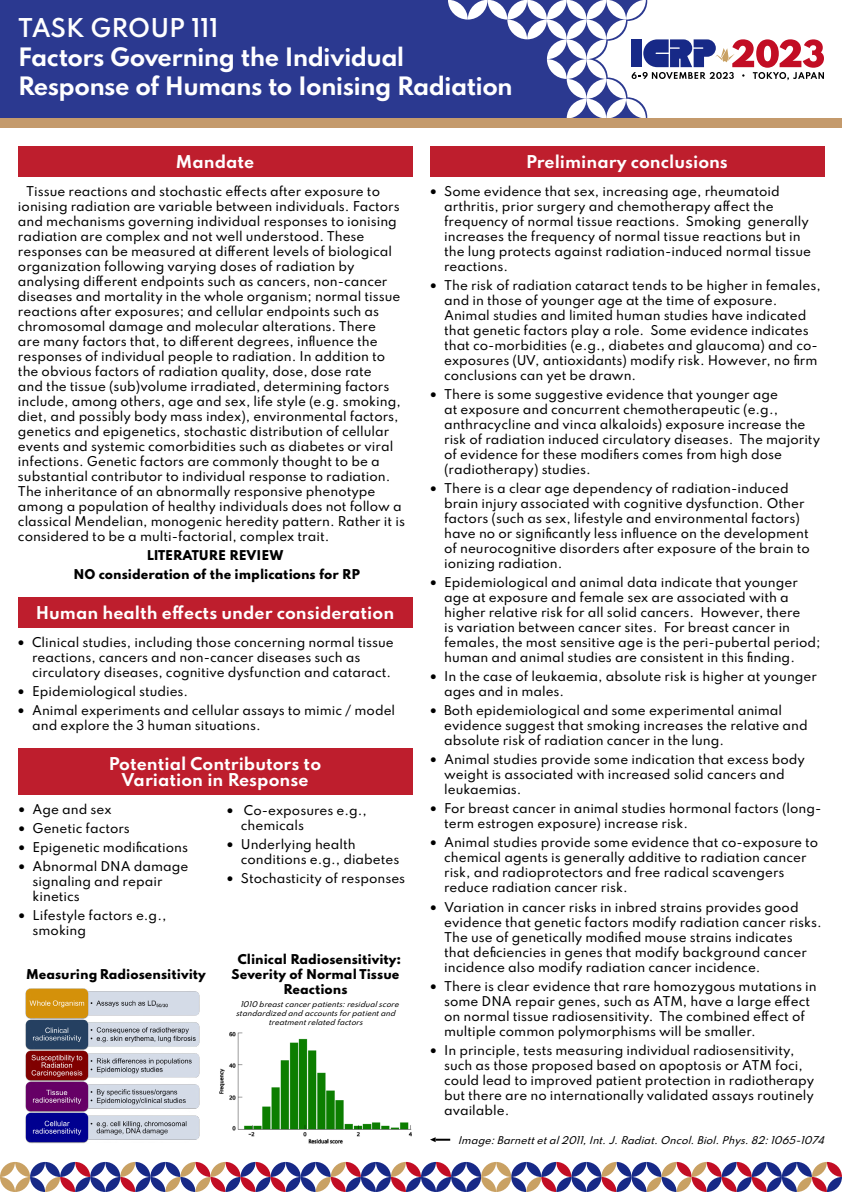
<style>
.page{position:relative;width:842px;height:1192px;background:#fff}
.page>*{position:absolute;margin:0;border:0;box-sizing:border-box;transform-origin:0 0}
.t1{font:600 23px "Spartan";color:#fff}
.t2{font:700 22.5px/29px "Spartan";letter-spacing:-.03em;color:#fff}
.t3{font:700 15.7px/16.4px "Spartan";color:#fff;text-align:center}
.t4{font:500 12px/15px "Spartan";color:#000}
.t5{font:800 12px/15px "Spartan";color:#000;text-align:center}
.t6{font:italic 500 9.5px "Spartan";color:#000}
.t7{font:italic 500 7px "Spartan";color:#000}
.s1{font-weight:800}
</style>
<div class="page">
<div style="left:6px;top:0;width:442px;height:119px;background:#2b3990"></div>
<svg style="left:448px;top:0;width:376px;height:119px"></svg>
<div style="left:0;top:119px;width:842px;height:9px;background:#c49a6c"></div>
<div style="left:18px;top:146px;width:394px;height:31px;background:#be1e2d"></div>
<div style="left:18px;top:597px;width:394px;height:30px;background:#be1e2d"></div>
<div style="left:430px;top:146px;width:394px;height:31px;background:#be1e2d"></div>
<svg style="left:0;top:1162px;width:842px;height:30px"></svg>
<div style="left:18px;top:748px;width:394px;height:47px;background:#be1e2d"></div>
<img style="left:25px;top:988px;width:174px;height:156px">
<img style="left:219px;top:1032px;width:193px;height:112px">
<svg style="left:430px;top:1137px;width:20px;height:5px"></svg>
<h1 class="t1" style="left:18px;top:11px;width:202px">TASK GROUP 111</h1>
<h2 class="t2" style="left:18px;top:41px;width:496px">Factors Governing the Individual<br>Response of Humans to Ionising Radiation</h2>
<h3 class="t3" style="left:176px;top:153px;width:80px">Mandate</h3>
<h3 class="t3" style="left:526px;top:153px;width:203px">Preliminary conclusions</h3>
<p class="t4" style="left:18px;top:183px;width:388px;text-indent:8px">Tissue reactions and stochastic effects after exposure to ionising radiation are variable between individuals. Factors and mechanisms governing individual responses to ionising radiation are complex and not well understood. These responses can be measured at different levels of biological organization following varying doses of radiation by analysing different endpoints such as cancers, non-cancer diseases and mortality in the whole organism; normal tissue reactions after exposures; and cellular endpoints such as chromosomal damage and molecular alterations. There<br>are many factors that, to different degrees, influence the responses of individual people to radiation. In addition to the obvious factors of radiation quality, dose, dose rate<br>and the tissue (sub)volume irradiated, determining factors include, among others, age and sex, life style (e.g. smoking, diet, and possibly body mass index), environmental factors, genetics and epigenetics, stochastic distribution of cellular events and systemic comorbidities such as diabetes or viral infections. Genetic factors are commonly thought to be a substantial contributor to individual response to radiation.<br>The inheritance of an abnormally responsive phenotype among a population of healthy individuals does not follow a classical Mendelian, monogenic heredity pattern. Rather it is considered to be a multi-factorial, complex trait.</p>
<p class="t5" style="left:73px;top:546px;width:288px;line-height:19.1px">LITERATURE REVIEW<br>NO consideration of the implications for RP</p>
<h3 class="t3" style="left:36px;top:604px;width:360px">Human health effects under consideration</h3>
<p class="t4" style="left:32px;top:634px;width:363px;text-indent:-14px"><span class="s1">•</span> Clinical studies, including those concerning normal tissue reactions, cancers and non-cancer diseases such as circulatory diseases, cognitive dysfunction and cataract.</p>
<p class="t4" style="left:18px;top:683px;width:172px"><span class="s1">•</span> Epidemiological studies.</p>
<p class="t4" style="left:32px;top:702px;width:365px;text-indent:-14px"><span class="s1">•</span> Animal experiments and cellular assays to mimic / model and explore the 3 human situations.</p>
<h3 class="t3" style="left:109px;top:755px;width:214px">Potential Contributors to<br>Variation in Response</h3>
<p class="t4" style="left:18px;top:801px;width:95px"><span class="s1">•</span> Age and sex</p>
<p class="t4" style="left:18px;top:820px;width:113px"><span class="s1">•</span> Genetic factors</p>
<p class="t4" style="left:18px;top:839px;width:171px"><span class="s1">•</span> Epigenetic modifications</p>
<p class="t4" style="left:33px;top:858px;width:157px;text-indent:-14px"><span class="s1">•</span> Abnormal DNA damage signaling and repair kinetics</p>
<p class="t4" style="left:33px;top:907px;width:135px;text-indent:-14px"><span class="s1">•</span> Lifestyle factors e.g., smoking</p>
<p class="t5" style="left:26px;top:966px;width:181px">Measuring Radiosensitivity</p>
<p class="t4" style="left:241px;top:802px;width:128px;text-indent:-14px"><span class="s1">•</span> Co-exposures e.g., chemicals</p>
<p class="t4" style="left:241px;top:836px;width:160px;text-indent:-14px"><span class="s1">•</span> Underlying health conditions e.g., diabetes</p>
<p class="t4" style="left:227px;top:870px;width:180px"><span class="s1">•</span> Stochasticity of responses</p>
<p class="t5" style="left:232px;top:951px;width:171px">Clinical Radiosensitivity:<br>Severity of Normal Tissue<br>Reactions</p>
<p class="t7" style="left:240px;top:999px;width:163px">1010 breastcancerpatients:residualscore</p>
<p class="t7" style="left:236px;top:1008px;width:164px">standardized and accountsforpatientand</p>
<p class="t7" style="left:269px;top:1017px;width:98px">treatmentrelated factors</p>
<p class="t4" style="left:444px;top:183px;width:368px;text-indent:-14px"><span class="s1">•</span> Some evidence that sex, increasing age, rheumatoid arthritis, prior surgery and chemotherapy affect the frequency of normal tissue reactions. Smoking generally increases the frequency of normal tissue reactions but in the lung protects against radiation-induced normal tissue reactions.</p>
<p class="t4" style="left:444px;top:277px;width:378px;text-indent:-14px"><span class="s1">•</span> The risk of radiation cataract tends to be higher in females, and in those of younger age at the time of exposure.<br>Animal studies and limited human studies have indicated that genetic factors play a role. Some evidence indicates that co-morbidities (e.g., diabetes and glaucoma) and co&shy;exposures (UV, antioxidants) modify risk. However, no firm conclusions can yet be drawn.</p>
<p class="t4" style="left:444px;top:387px;width:377px;text-indent:-14px"><span class="s1">•</span> There is some suggestive evidence that younger age<br>at exposure and concurrent chemotherapeutic (e.g., anthracycline and vinca alkaloids) exposure increase the risk of radiation induced circulatory diseases. The majority of evidence for these modifiers comes from high dose (radiotherapy) studies.</p>
<p class="t4" style="left:444px;top:481px;width:367px;text-indent:-14px"><span class="s1">•</span> There is a clear age dependency of radiation-induced brain injury associated with cognitive dysfunction. Other factors (such as sex, lifestyle and environmental factors) have no or significantly less influence on the development of neurocognitive disorders after exposure of the brain to ionizing radiation.</p>
<p class="t4" style="left:444px;top:575px;width:378px;text-indent:-14px"><span class="s1">•</span> Epidemiological and animal data indicate that younger age at exposure and female sex are associated with a higher relative risk for all solid cancers. However, there<br>is variation between cancer sites. For breast cancer in females, the most sensitive age is the peri-pubertal period; human and animal studies are consistent in this finding.</p>
<p class="t4" style="left:444px;top:669px;width:374px;text-indent:-14px"><span class="s1">•</span> In the case of leukaemia, absolute risk is higher at younger ages and in males.</p>
<p class="t4" style="left:444px;top:703px;width:365px;text-indent:-14px"><span class="s1">•</span> Both epidemiological and some experimental animal evidence suggest that smoking increases the relative and absolute risk of radiation cancer in the lung.</p>
<p class="t4" style="left:444px;top:752px;width:362px;text-indent:-14px"><span class="s1">•</span> Animal studies provide some indication that excess body weight is associated with increased solid cancers and leukaemias.</p>
<p class="t4" style="left:444px;top:801px;width:379px;text-indent:-14px"><span class="s1">•</span> For breast cancer in animal studies hormonal factors (long&shy;term estrogen exposure) increase risk.</p>
<p class="t4" style="left:444px;top:835px;width:376px;text-indent:-14px"><span class="s1">•</span> Animal studies provide some evidence that co-exposure to chemical agents is generally additive to radiation cancer risk, and radioprotectors and free radical scavengers reduce radiation cancer risk.</p>
<p class="t4" style="left:444px;top:899px;width:379px;text-indent:-14px"><span class="s1">•</span> Variation in cancer risks in inbred strains provides good evidence that genetic factors modify radiation cancer risks.<br>The use of genetically modified mouse strains indicates<br>that deficiencies in genes that modify background cancer incidence also modify radiation cancer incidence.</p>
<p class="t4" style="left:444px;top:978px;width:374px;text-indent:-14px"><span class="s1">•</span> There is clear evidence that rare homozygous mutations in some DNA repair genes, such as ATM, have a large effect on normal tissue radiosensitivity. The combined effect of multiple common polymorphisms will be smaller.</p>
<p class="t4" style="left:444px;top:1042px;width:372px;text-indent:-14px"><span class="s1">•</span> In principle, tests measuring individual radiosensitivity, such as those proposed based on apoptosis or ATM foci, could lead to improved patient protection in radiotherapy but there are no internationally validated assays routinely available.</p>
<p class="t6" style="left:458px;top:1133px;width:371px">Image:Barnettetal2011,Int.J.Radiat.Oncol.Biol.Phys.82:1065-1074</p>
</div>
